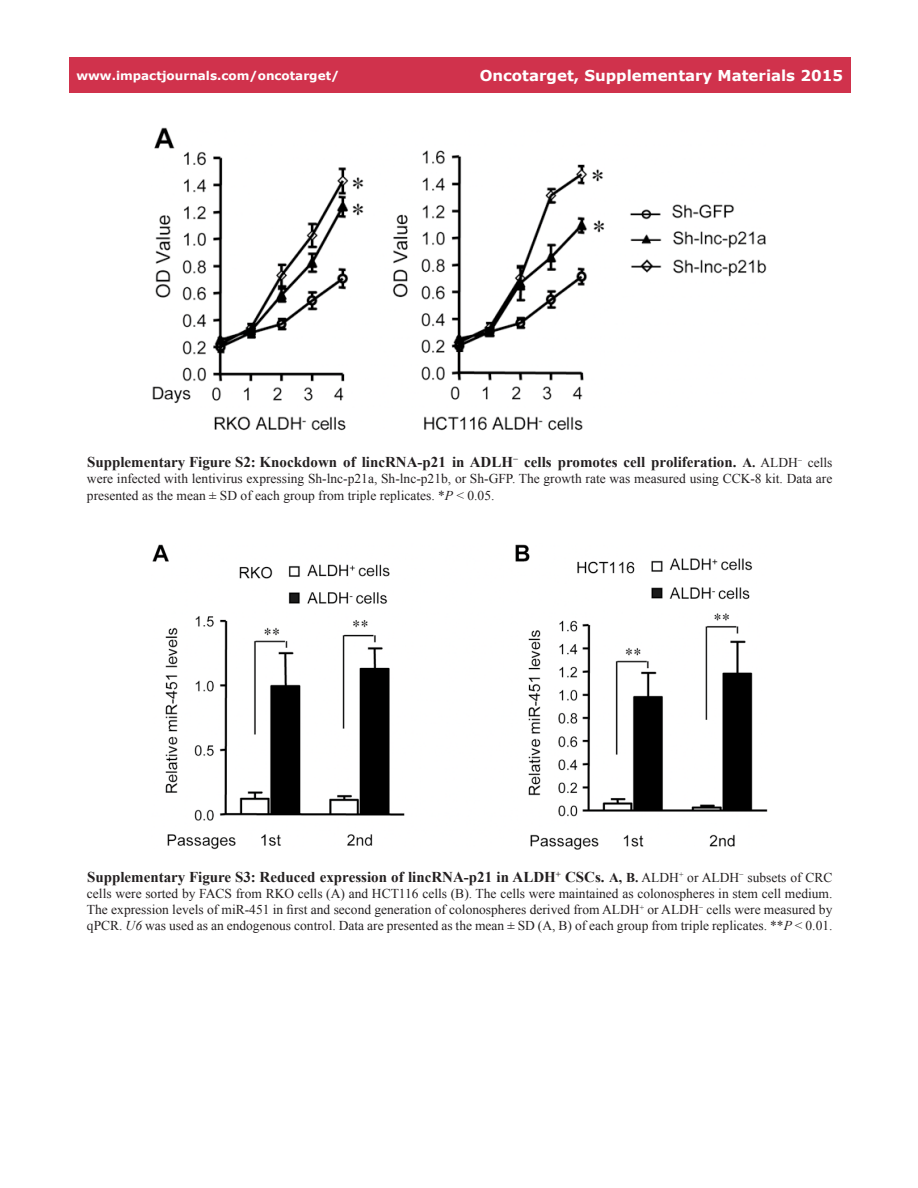
<style>
.page{position:relative;width:918px;height:1188px;background:#fff}
.page>*{position:absolute;margin:0;border:0;box-sizing:border-box;transform-origin:0 0}
.t1{font:700 15px "Times New Roman";color:#231f20}
.t2{font:700 15px "Verdana";color:#fff}
.t3{font:13.5px/16.2px "Times New Roman";color:#231f20}
.t4{font:700 12px "Verdana";color:#fff}
.s1{font-size:13.5px}
.s2{font-weight:400;font-size:13.5px}
.s3{font-style:italic}
</style>
<div class="page">
<div style="left:69px;top:57px;width:781px;height:36px;background:#d0324c"></div>
<img style="left:152px;top:127px;width:615px;height:304px">
<img style="left:152px;top:544px;width:616px;height:306px">
<p class="t4" style="left:76px;top:67px;width:264px">www.impactjournals.com/oncotarget/</p>
<p class="t2" style="left:480px;top:66px;width:365px">Oncotarget, Supplementary Materials 2015</p>
<p class="t1" style="left:87px;top:452px;width:747px">Supplementary Figure S2: Knockdown of lincRNA-p21 in ADLH<sup>−</sup> cells promotes cell proliferation. <span class="s1">A.</span> <span class="s2">ALDH</span><sup>−</sup> <span class="s2">cells</span></p>
<p class="t3" style="left:87px;top:470px;width:747px">were infected with lentivirus expressing Sh-lnc-p21a, Sh-lnc-p21b, or Sh-GFP. The growth rate was measured using CCK-8 kit. Data are presented as the mean ± SD of each group from triple replicates. *<span class="s3">P</span> &lt; 0.05.</p>
<p class="t1" style="left:87px;top:866px;width:747px">Supplementary Figure S3: Reduced expression of lincRNA-p21 in ALDH<sup>+</sup> CSCs. <span class="s1">A, B.</span> <span class="s2">ALDH</span><sup>+</sup> <span class="s2">or ALDH</span><sup>−</sup> <span class="s2">subsets of CRC</span></p>
<p class="t3" style="left:87px;top:885px;width:747px;text-align:justify">cells were sorted by FACS from RKO cells (A) and HCT116 cells (B). The cells were maintained as colonospheres in stem cell medium.<br>The expression levels of miR-451 in first and second generation of colonospheres derived from ALDH<sup>+</sup> or ALDH<sup>−</sup> cells were measured by qPCR. <span class="s3">U6</span> was used as an endogenous control. Data are presented as the mean ± SD (A, B) of each group from triple replicates. **<span class="s3">P</span> &lt; 0.01.</p>
</div>
